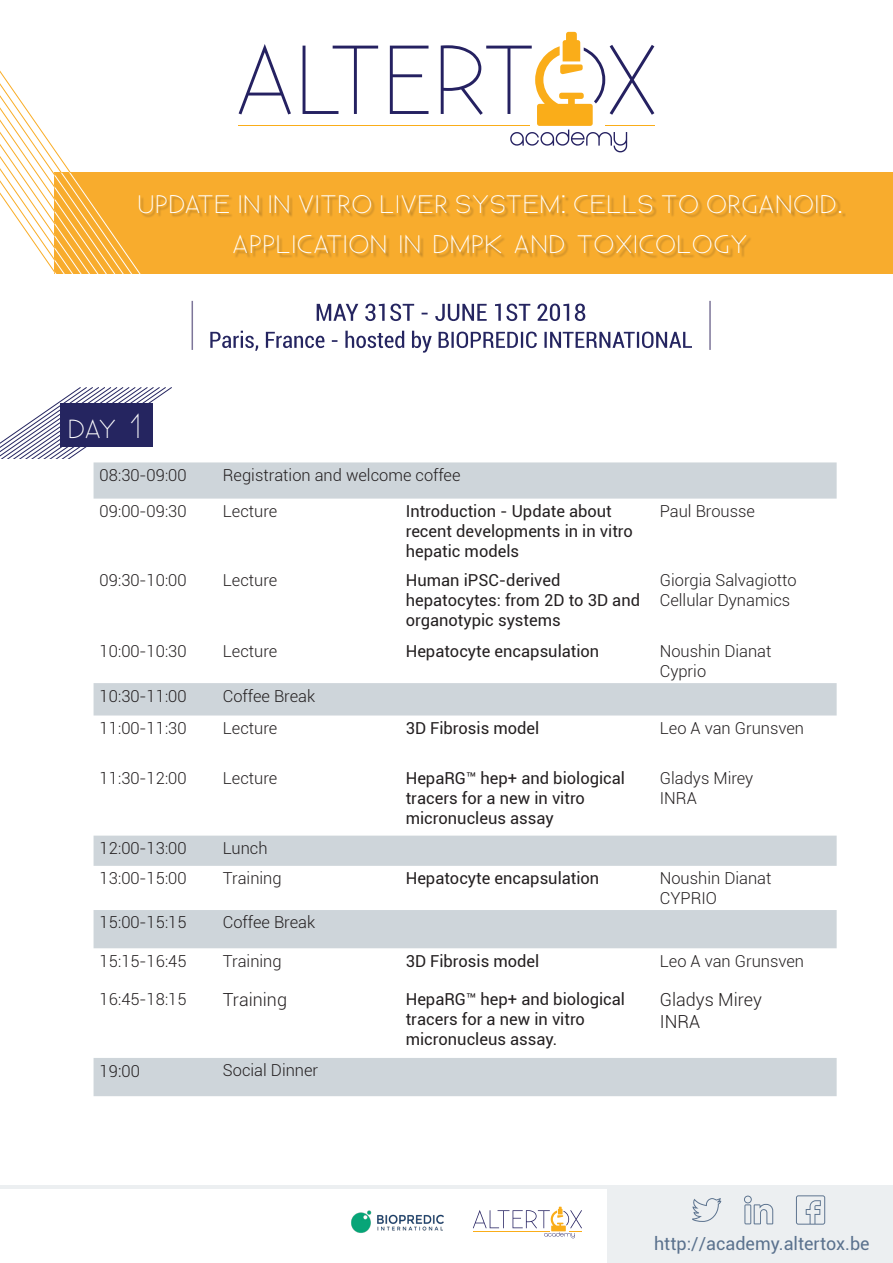
<style>
.page{position:relative;width:893px;height:1263px;background:#fff}
.page>*{position:absolute;margin:0;border:0;box-sizing:border-box;transform-origin:0 0}
.t1{font:300 33.75px "Existence Unicase";color:#fff}
.t2{font:300 33px "Existence Unicase";letter-spacing:-.005em;color:#fff}
.t3{font:18px "Roboto";color:#5b728e}
.t4{font:300 18px "Roboto";color:#231f20}
.t5{font:300 16.5px "Roboto";color:#231f20}
.t6{font:16.5px/19.8px "Roboto";color:#231f20}
.s1{font-size:18px}
</style>
<div class="page">
<div style="left:607px;top:1185px;width:286px;height:78px;background:#eceff1"></div>
<svg style="left:692px;top:1198px;width:29px;height:24px"></svg>
<svg style="left:744px;top:1195px;width:29px;height:29px"></svg>
<svg style="left:796px;top:1195px;width:29px;height:29px"></svg>
<hr style="left:0;top:1185px;width:778px;height:3px;background:#eceff1">
<svg style="left:473px;top:1207px;width:109px;height:31px"></svg>
<img style="left:351px;top:1210px;width:93px;height:23px">
<svg style="left:210px;top:331px;width:482px;height:22px"></svg>
<svg style="left:317px;top:304px;width:268px;height:17px"></svg>
<svg style="left:239px;top:44px;width:52px;height:70px"></svg>
<svg style="left:303px;top:46px;width:75px;height:68px"></svg>
<svg style="left:390px;top:46px;width:38px;height:68px"></svg>
<hr style="left:239px;top:125px;width:291px;height:1px;background:#faad19">
<svg style="left:441px;top:32px;width:213px;height:120px"></svg>
<div style="left:54px;top:172px;width:839px;height:101px;background:#f8ac2d"></div>
<svg style="left:54px;top:173px;width:121px;height:101px"></svg>
<div style="left:141px;top:195px;width:705px;height:64px;background:#231f20;opacity:.3"></div>
<svg style="left:0;top:70px;width:71px;height:203px"></svg>
<hr style="left:709px;top:301px;width:2px;height:49px;background:#7d7599">
<hr style="left:192px;top:301px;width:1px;height:49px;background:#7d7599">
<svg style="left:0;top:387px;width:837px;height:112px"></svg>
<svg style="left:94px;top:683px;width:743px;height:265px"></svg>
<div style="left:94px;top:1058px;width:743px;height:38px;background:#ced5da"></div>
<p class="t2" style="left:137px;top:184px;width:707px">UPDATE IN IN VITRO LIVER SYSTEM: CELLS TO ORGANOID.</p>
<p class="t2" style="left:232px;top:223px;width:518px">APPLICATION IN DMPK AND TOXICOLOGY</p>
<p class="t1" style="left:68px;top:408px;width:80px">DAY 1</p>
<p class="t5" style="left:100px;top:463px;width:89px">08:30-09:00</p>
<p class="t5" style="left:223px;top:463px;width:239px">Registration and welcome coffee</p>
<p class="t5" style="left:100px;top:500px;width:89px">09:00-09:30</p>
<p class="t5" style="left:223px;top:500px;width:56px">Lecture</p>
<p class="t6" style="left:406px;top:501px;width:229px">Introduction - Update about recent developments in in vitro hepatic models</p>
<p class="t5" style="left:660px;top:500px;width:97px">Paul Brousse</p>
<p class="t5" style="left:100px;top:569px;width:89px">09:30-10:00</p>
<p class="t5" style="left:223px;top:569px;width:56px">Lecture</p>
<p class="t6" style="left:406px;top:570px;width:236px">Human iPSC-derived hepatocytes: from 2D to 3D and organotypic systems</p>
<p class="t5" style="left:660px;top:569px;width:138px">Giorgia Salvagiotto</p>
<p class="t5" style="left:660px;top:589px;width:132px">Cellular Dynamics</p>
<p class="t5" style="left:100px;top:640px;width:89px">10:00-10:30</p>
<p class="t5" style="left:223px;top:640px;width:56px">Lecture</p>
<p class="t6" style="left:406px;top:641px;width:195px">Hepatocyte encapsulation</p>
<p class="t5" style="left:660px;top:640px;width:113px">Noushin Dianat</p>
<p class="t5" style="left:660px;top:660px;width:48px">Cyprio</p>
<p class="t5" style="left:100px;top:684px;width:89px">10:30-11:00</p>
<p class="t5" style="left:223px;top:684px;width:94px">Coffee Break</p>
<p class="t5" style="left:100px;top:717px;width:89px">11:00-11:30</p>
<p class="t5" style="left:223px;top:717px;width:56px">Lecture</p>
<p class="t6" style="left:406px;top:717px;width:135px">3D Fibrosis model</p>
<p class="t5" style="left:660px;top:717px;width:146px">Leo A van Grunsven</p>
<p class="t5" style="left:100px;top:767px;width:89px">11:30-12:00</p>
<p class="t5" style="left:223px;top:767px;width:56px">Lecture</p>
<p class="t6" style="left:406px;top:768px;width:221px">HepaRG™ hep+ and biological tracers for a new in vitro micronucleus assay</p>
<p class="t5" style="left:660px;top:767px;width:95px">Gladys Mirey</p>
<p class="t5" style="left:660px;top:787px;width:38px">INRA</p>
<p class="t5" style="left:100px;top:837px;width:89px">12:00-13:00</p>
<p class="t5" style="left:223px;top:837px;width:46px">Lunch</p>
<p class="t5" style="left:100px;top:867px;width:89px">13:00-15:00</p>
<p class="t5" style="left:223px;top:867px;width:60px">Training</p>
<p class="t6" style="left:406px;top:868px;width:195px">Hepatocyte encapsulation</p>
<p class="t5" style="left:660px;top:867px;width:113px">Noushin Dianat</p>
<p class="t5" style="left:660px;top:887px;width:59px">CYPRIO</p>
<p class="t5" style="left:100px;top:911px;width:89px">15:00-15:15</p>
<p class="t5" style="left:223px;top:911px;width:94px">Coffee Break</p>
<p class="t5" style="left:100px;top:949px;width:89px">15:15-16:45</p>
<p class="t5" style="left:223px;top:949px;width:60px">Training</p>
<p class="t6" style="left:406px;top:950px;width:135px">3D Fibrosis model</p>
<p class="t5" style="left:660px;top:949px;width:146px">Leo A van Grunsven</p>
<p class="t5" style="left:100px;top:988px;width:89px">16:45-18:15</p>
<p class="t4" style="left:223px;top:987px;width:66px">Training</p>
<p class="t6" style="left:406px;top:988px;width:221px">HepaRG™ hep+ and biological tracers for a new in vitro micronucleus assay.</p>
<p class="t4" style="left:660px;top:987px;width:104px">Gladys Mirey</p>
<p class="t4" style="left:660px;top:1009px;width:42px">INRA</p>
<p class="t5" style="left:100px;top:1060px;width:42px">19<span class="s1">:</span>00</p>
<p class="t5" style="left:223px;top:1059px;width:97px">Social Dinner</p>
<p class="t3" style="left:654px;top:1230px;width:217px">http://academy.altertox.be</p>
</div>
